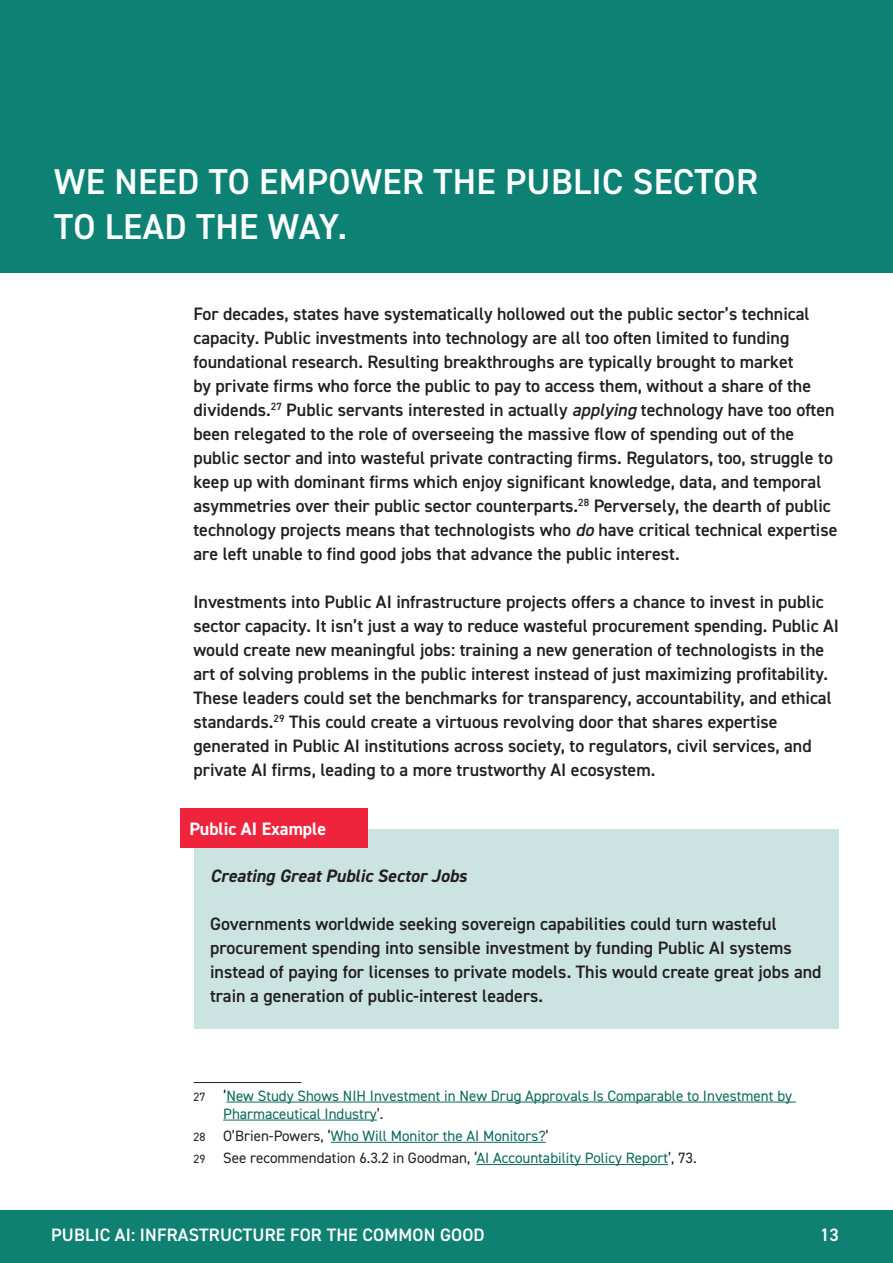
<style>
.page{position:relative;width:893px;height:1263px;background:#fff}
.page>*{position:absolute;margin:0;border:0;box-sizing:border-box;transform-origin:0 0}
.t1{font:600 36px/45px "DIN2014";letter-spacing:.01em;color:#fff}
.t2{font:600 18px/24px "DIN2014";color:#231f20}
.t3{font:600 18px "DIN2014";letter-spacing:.01em;color:#fff}
.t4{font:italic 700 18px "DIN2014";color:#231f20}
.t5{font:700 18px "DIN2014";color:#fff}
.t6{font:15px/18px "DIN2014";color:#0b695c}
.s1{font-style:italic}
.s2{font-size:12px;color:#231f20}
.s3{color:#231f20}
</style>
<div class="page">
<div style="left:0;top:0;width:893px;height:272px;background:#0d8274"></div>
<div style="left:0;top:1210px;width:893px;height:53px;background:#0e8172"></div>
<hr style="left:193px;top:1082px;width:108px;height:1px;background:#231f20">
<hr style="left:226px;top:1102px;width:570px;height:1px;background:#0b695c">
<hr style="left:223px;top:1120px;width:154px;height:1px;background:#0b695c">
<hr style="left:331px;top:1142px;width:215px;height:1px;background:#0b695c">
<hr style="left:476px;top:1164px;width:192px;height:1px;background:#0b695c">
<div style="left:195px;top:829px;width:644px;height:200px;background:#cce4e1"></div>
<div style="left:180px;top:808px;width:188px;height:40px;background:#ef233c"></div>
<h1 class="t1" style="left:54px;top:158px;width:705px">WE NEED TO EMPOWER THE PUBLIC SECTOR<br>TO LEAD THE WAY.</h1>
<p class="t2" style="left:193px;top:302px;width:645px">For decades, states have systematically hollowed out the public sector’s technical capacity. Public investments into technology are all too often limited to funding foundational research. Resulting breakthroughs are typically brought to market<br>by private firms who force the public to pay to access them, without a share of the dividends.<sup>27</sup> Public servants interested in actually <span class="s1">applying</span> technology have too often been relegated to the role of overseeing the massive flow of spending out of the public sector and into wasteful private contracting firms. Regulators, too, struggle to keep up with dominant firms which enjoy significant knowledge, data, and temporal asymmetries over their public sector counterparts.<sup>28</sup> Perversely, the dearth of public technology projects means that technologists who <span class="s1">do</span> have critical technical expertise are left unable to find good jobs that advance the public interest.</p>
<p class="t2" style="left:193px;top:590px;width:647px">Investments into Public AI infrastructure projects offers a chance to invest in public sector capacity. It isn’t just a way to reduce wasteful procurement spending. Public AI would create new meaningful jobs: training a new generation of technologists in the art of solving problems in the public interest instead of just maximizing profitability.<br>These leaders could set the benchmarks for transparency, accountability, and ethical standards.<sup>29</sup> This could create a virtuous revolving door that shares expertise generated in Public AI institutions across society, to regulators, civil services, and private AI firms, leading to a more trustworthy AI ecosystem.</p>
<p class="t5" style="left:189px;top:816px;width:138px">Public AI Example</p>
<p class="t4" style="left:210px;top:863px;width:258px">Creating Great Public Sector Jobs</p>
<p class="t2" style="left:210px;top:911px;width:613px">Governments worldwide seeking sovereign capabilities could turn wasteful procurement spending into sensible investment by funding Public AI systems instead of paying for licenses to private models. This would create great jobs and train a generation of public-interest leaders.</p>
<p class="t6" style="left:223px;top:1086px;width:570px;text-indent:-30px"><span class="s2">27</span> <span class="s3">‘</span>New Study Shows NIH Investment in New Drug Approvals Is Comparable to Investment by<br>Pharmaceutical Industry<span class="s3">’.</span></p>
<p class="t6" style="left:193px;top:1124px;width:505px;line-height:22.2px"><span class="s2">28</span> <span class="s3">O’Brien-Powers, ‘</span>Who Will Monitor the AI Monitors?<span class="s3">’<br></span><span class="s2">29</span> <span class="s3">See recommendation 6.3.2 in Goodman, ‘</span>AI Accountability Policy Report<span class="s3">’, 73.</span></p>
<p class="t3" style="left:51px;top:1222px;width:435px">PUBLIC AI: INFRASTRUCTURE FOR THE COMMON GOOD</p>
<p class="t3" style="left:820px;top:1222px;width:20px">13</p>
</div>
